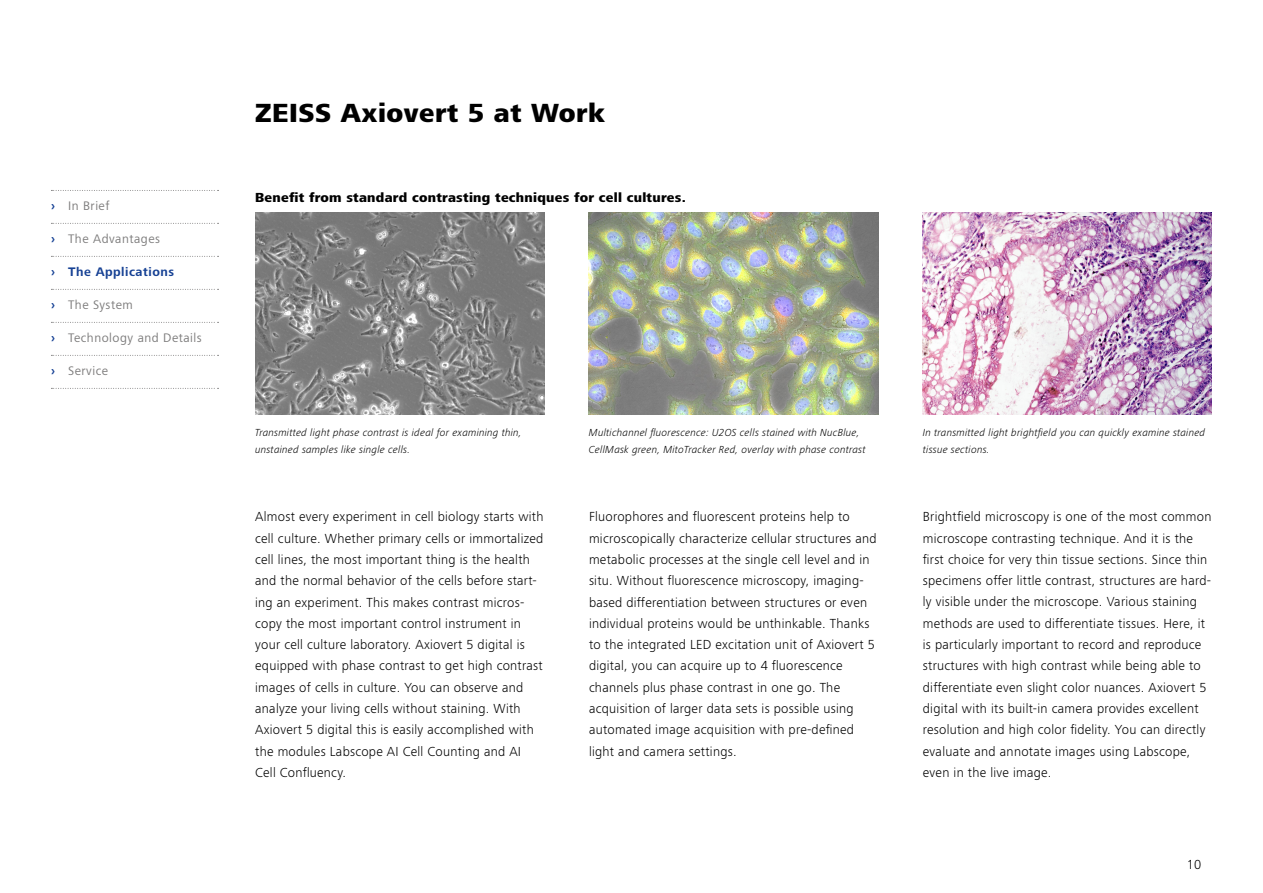
<style>
.page{position:relative;width:1263px;height:893px;background:#fff}
.page>*{position:absolute;margin:0;border:0;box-sizing:border-box;transform-origin:0 0}
.t1{font:800 27px "ZEISS Frutiger Next W1 G";letter-spacing:.02em;color:#000}
.t2{font:300 13.5px/21.3px "ZEISS Frutiger Next W1 G";letter-spacing:.02em;color:#000}
.t3{font:800 13.5px "ZEISS Frutiger Next W1 G";letter-spacing:.02em;color:#000}
.t4{font:12.75px "ZEISS Frutiger Next W1 G";letter-spacing:.04em;color:#7c7b7b}
.t5{font:700 12.75px "ZEISS Frutiger Next W1 G";letter-spacing:.04em;color:#164194}
.t6{font:italic 300 10.5px/16.5px "ZEISS Frutiger Next W1 G";letter-spacing:.02em;color:#000}
.s1{font-weight:700;color:#164194}
</style>
<div class="page">
<img style="left:255px;top:213px;width:289px;height:202px">
<img style="left:589px;top:213px;width:289px;height:202px">
<img style="left:923px;top:213px;width:289px;height:202px">
<svg style="left:51px;top:190px;width:168px;height:1px"></svg>
<svg style="left:51px;top:223px;width:168px;height:1px"></svg>
<svg style="left:51px;top:256px;width:168px;height:1px"></svg>
<svg style="left:51px;top:289px;width:168px;height:1px"></svg>
<svg style="left:51px;top:322px;width:168px;height:1px"></svg>
<svg style="left:51px;top:355px;width:168px;height:1px"></svg>
<svg style="left:51px;top:388px;width:168px;height:1px"></svg>
<p class="t4" style="left:51px;top:197px;width:60px"><span class="s1">›</span> In Brief</p>
<p class="t4" style="left:51px;top:230px;width:111px"><span class="s1">›</span> The Advantages</p>
<p class="t5" style="left:51px;top:263px;width:125px">› The Applications</p>
<p class="t4" style="left:51px;top:296px;width:83px"><span class="s1">›</span> The System</p>
<p class="t4" style="left:51px;top:329px;width:152px"><span class="s1">›</span> Technology and Details</p>
<p class="t4" style="left:51px;top:362px;width:59px"><span class="s1">›</span> Service</p>
<h1 class="t1" style="left:255px;top:93px;width:352px">ZEISS Axiovert 5 at Work</h1>
<p class="t3" style="left:255px;top:187px;width:432px">Benefit from standard contrasting techniques for cell cultures.</p>
<p class="t6" style="left:255px;top:424px;width:268px">Transmitted light phase contrast is ideal for examining thin, unstained samples like single cells.</p>
<p class="t6" style="left:589px;top:424px;width:278px">Multichannel fluorescence: U2OS cells stained with NucBlue,<br>CellMask green, MitoTracker Red, overlay with phase contrast</p>
<p class="t6" style="left:923px;top:424px;width:284px">In transmitted light brightfield you can quickly examine stained tissue sections.</p>
<p class="t2" style="left:255px;top:505px;width:290px">Almost every experiment in cell biology starts with cell culture. Whether primary cells or immortalized cell lines, the most important thing is the health and the normal behavior of the cells before start&shy;ing an experiment. This makes contrast micros&shy;copy the most important control instrument in your cell culture laboratory. Axiovert 5 digital is equipped with phase contrast to get high contrast images of cells in culture. You can observe and analyze your living cells without staining. With Axiovert 5 digital this is easily accomplished with the modules Labscope AI Cell Counting and AI Cell Confluency.</p>
<p class="t2" style="left:589px;top:505px;width:289px">Fluorophores and fluorescent proteins help to microscopically characterize cellular structures and metabolic processes at the single cell level and in situ. Without fluorescence microscopy, imaging&shy;based differentiation between structures or even individual proteins would be unthinkable. Thanks to the integrated LED excitation unit of Axiovert 5 digital, you can acquire up to 4 fluorescence channels plus phase contrast in one go. The acquisition of larger data sets is possible using automated image acquisition with pre-defined light and camera settings.</p>
<p class="t2" style="left:923px;top:505px;width:290px">Brightfield microscopy is one of the most common microscope contrasting technique. And it is the first choice for very thin tissue sections. Since thin specimens offer little contrast, structures are hard&shy;ly visible under the microscope. Various staining methods are used to differentiate tissues. Here, it is particularly important to record and reproduce structures with high contrast while being able to differentiate even slight color nuances. Axiovert 5 digital with its built-in camera provides excellent resolution and high color fidelity. You can directly evaluate and annotate images using Labscope, even in the live image.</p>
<p class="t2" style="left:1187px;top:853px;width:16px">10</p>
</div>
